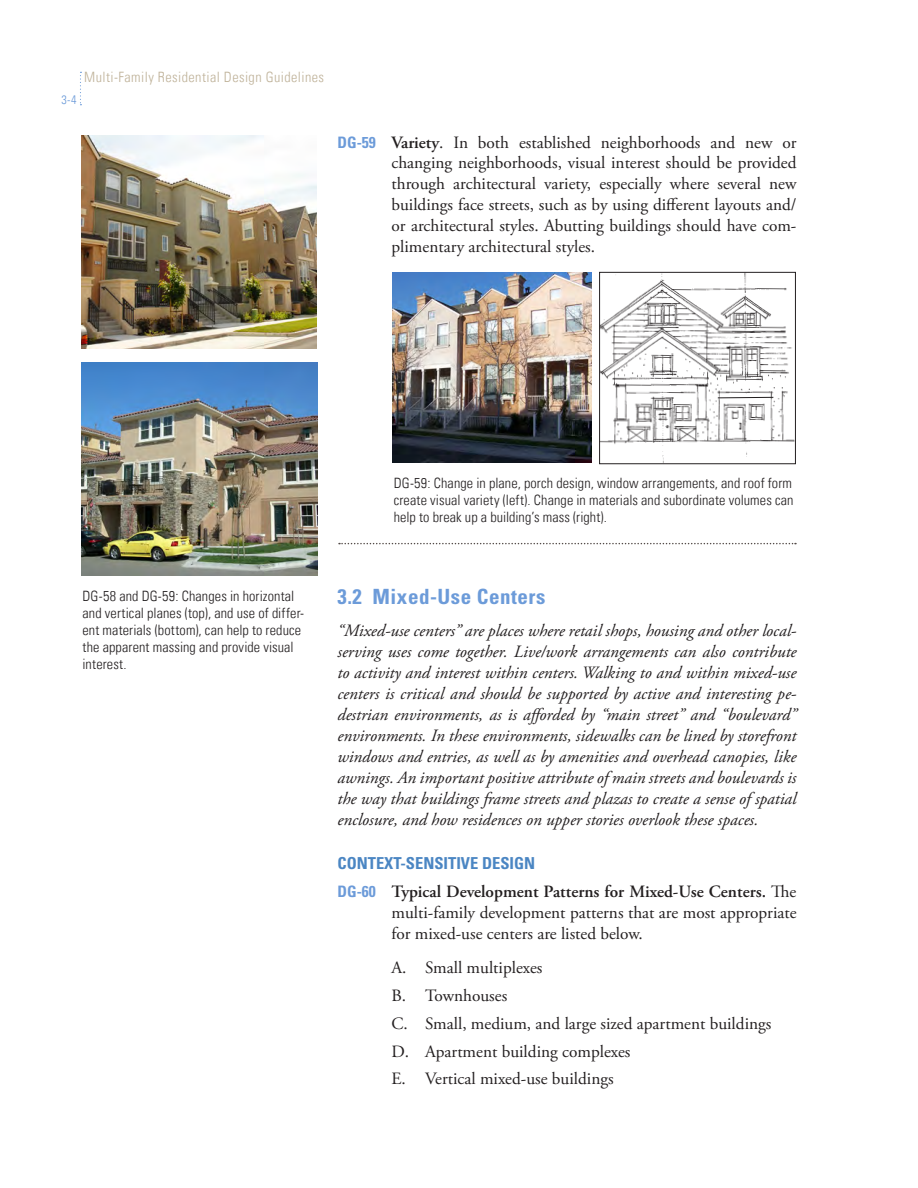
<style>
.page{position:relative;width:918px;height:1188px;background:#fff}
.page>*{position:absolute;margin:0;border:0;box-sizing:border-box;transform-origin:0 0}
.Head_2{font:700 condensed 21px "Univers LT Std";letter-spacing:.025em;color:#6c9bd9}
.Body{font:italic 17.25px/21px "Adobe Garamond Pro";color:#231f20;text-align:justify}
.Design_Guidelines-No{font:17.25px/21px "Adobe Garamond Pro";color:#231f20;text-align:justify}
.Design_Guidelines_Le{font:17.25px "Adobe Garamond Pro";color:#231f20}
.Head_3{font:700 condensed 16.5px "Univers LT Std";color:#4b86c3}
.Photo_Caption{font:300 condensed 14.25px/17.1px "Univers LT Std";letter-spacing:.01em;color:#231f20}
.t1{font:300 condensed 14.25px "Univers LT Std";letter-spacing:.03em;color:#bfb299}
.t2{font:300 condensed 12.3px "Univers LT Std";color:#6c9bd9}
.s1{font-family:"Univers LT Std";font-weight:700;font-stretch:condensed;font-size:15.75px;color:#6c9bd9}
.s2{font-weight:600}
</style>
<div class="page">
<svg style="left:80px;top:72px;width:1px;height:33px"></svg>
<img style="left:81px;top:135px;width:236px;height:214px">
<img style="left:81px;top:362px;width:237px;height:214px">
<img style="left:392px;top:272px;width:199px;height:190px">
<img style="left:601px;top:274px;width:193px;height:188px">
<svg style="left:717px;top:396px;width:57px;height:3px"></svg>
<div style="left:599px;top:272px;width:197px;height:192px;border:1px solid #231f20"></div>
<svg style="left:339px;top:543px;width:457px;height:1px"></svg>
<p class="t2" style="left:62px;top:93px;width:17px">3-4</p>
<p class="t1" style="left:84px;top:68px;width:241px">Multi-Family Residential Design Guidelines</p>
<p class="Design_Guidelines-No" style="left:392px;top:132px;width:407px;text-indent:-54px"><span class="s1">DG-59</span> <span class="s2">Variety</span>. In both established neighborhoods and new or changing neighborhoods, visual interest should be provided through architectural variety, especially where several new buildings face streets, such as by using different layouts and/ or architectural styles. Abutting buildings should have com&shy;plimentary architectural styles.</p>
<p class="Photo_Caption" style="left:83px;top:587px;width:223px">DG-58 and DG-59: Changes in horizontal and vertical planes (top), and use of differ&shy;ent materials (bottom), can help to reduce the apparent massing and provide visual interest.</p>
<p class="Photo_Caption" style="left:394px;top:474px;width:401px;text-align:justify">DG-59: Change in plane, porch design, window arrangements, and roof form create visual variety (left). Change in materials and subordinate volumes can help to break up a building’s mass (right).</p>
<p class="Head_2" style="left:338px;top:584px;width:209px">3.2 Mixed-Use Centers</p>
<p class="Body" style="left:338px;top:621px;width:461px">“Mixed-use centers” are places where retail shops, housing and other local&shy;serving uses come together. Live/work arrangements can also contribute to activity and interest within centers. Walking to and within mixed-use centers is critical and should be supported by active and interesting pe&shy;destrian environments, as is afforded by “main street” and “boulevard” environments. In these environments, sidewalks can be lined by storefront windows and entries, as well as by amenities and overhead canopies, like awnings. An important positive attribute of main streets and boulevards is the way that buildings frame streets and plazas to create a sense of spatial enclosure, and how residences on upper stories overlook these spaces.</p>
<p class="Head_3" style="left:338px;top:853px;width:199px">CONTEXT-SENSITIVE DESIGN</p>
<p class="Design_Guidelines-No" style="left:392px;top:881px;width:407px;text-indent:-54px"><span class="s1">DG-60</span> <span class="s2">Typical Development Patterns for Mixed-Use Centers.</span> The multi-family development patterns that are most appropriate for mixed-use centers are listed below.</p>
<p class="Design_Guidelines_Le" style="left:392px;top:957px;width:153px">A. Small multiplexes</p>
<p class="Design_Guidelines_Le" style="left:392px;top:985px;width:117px">B. Townhouses</p>
<p class="Design_Guidelines_Le" style="left:392px;top:1013px;width:381px">C. Small, medium, and large sized apartment buildings</p>
<p class="Design_Guidelines_Le" style="left:392px;top:1041px;width:241px">D. Apartment building complexes</p>
<p class="Design_Guidelines_Le" style="left:392px;top:1068px;width:224px">E. Vertical mixed-use buildings</p>
</div>
